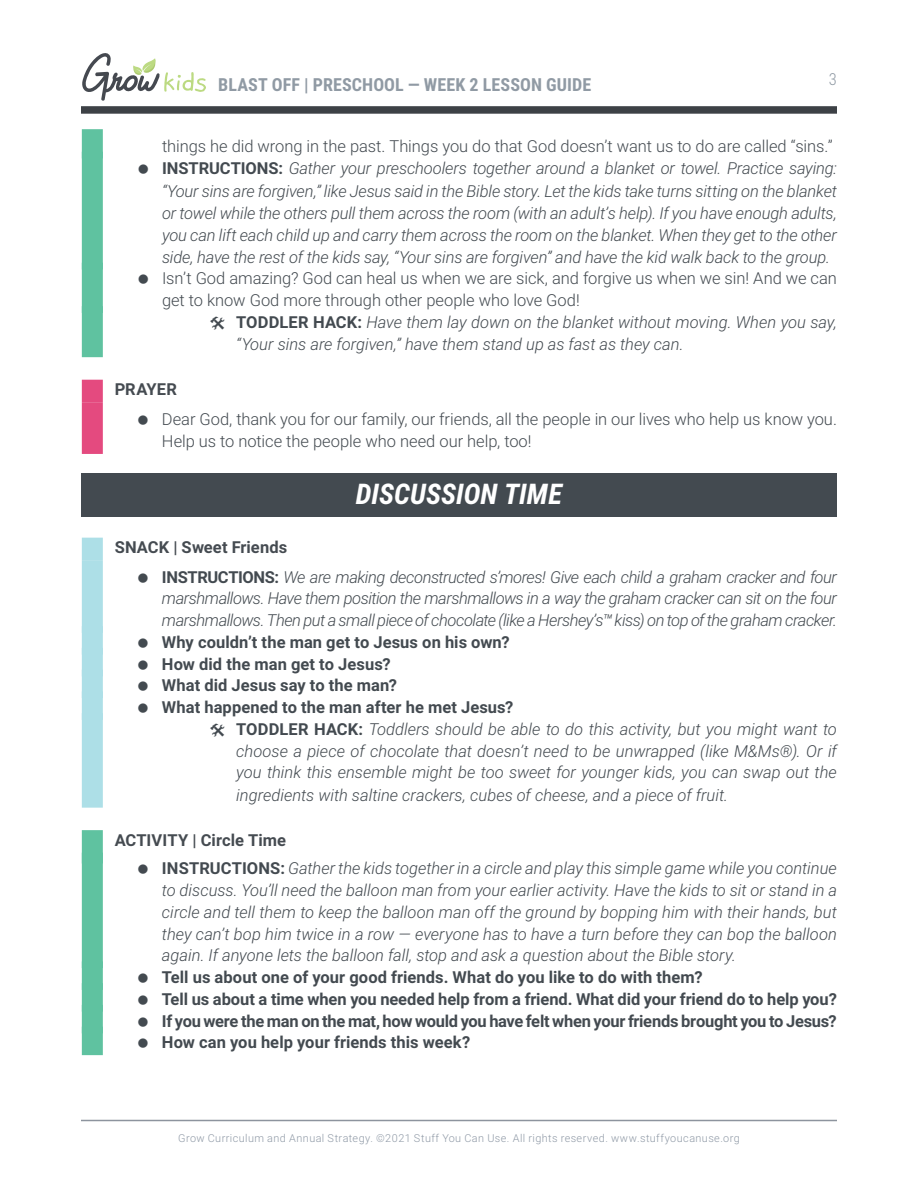
<style>
.page{position:relative;width:918px;height:1188px;background:#fff}
.page>*{position:absolute;margin:0;border:0;box-sizing:border-box;transform-origin:0 0}
.t1{font:italic 700 28.5px "Roboto Condensed";color:#fff}
.t2{font:700 18px "Roboto Condensed";letter-spacing:.005em;color:#909aa4}
.t3{font:italic 300 16.5px/22.2px "Roboto";letter-spacing:-.01em;color:#434a50}
.t4{font:700 16.5px/21.8px "Roboto";color:#434a50}
.t5{font:italic 300 16.5px/29.2px "Roboto";letter-spacing:-.03em;color:#434a50}
.t6{font:300 16.5px/22.5px "Roboto";letter-spacing:-.005em;color:#434a50}
.t7{font:700 16.5px "Roboto";letter-spacing:.015em;color:#454b51}
.t8{font:300 16.5px "Roboto Condensed";color:#909aa4}
.t9{font:300 10.8px "Roboto";letter-spacing:.04em;color:#8f99a6}
.s1{font-style:normal}
.s2{font-weight:700;font-style:normal}
.s3{font-weight:700;font-style:normal;color:#454b51}
</style>
<div class="page">
<div style="left:81px;top:106px;width:756px;height:8px;background:#3d4146"></div>
<svg style="left:82px;top:53px;width:124px;height:48px"></svg>
<hr style="left:81px;top:1120px;width:756px;height:1px;background:#8d949e">
<div style="left:82px;top:129px;width:21px;height:29px;background:#5fc2a0"></div>
<div style="left:82px;top:152px;width:21px;height:117px;background:#5fc2a0"></div>
<div style="left:82px;top:263px;width:21px;height:50px;background:#5fc2a0"></div>
<div style="left:82px;top:306px;width:21px;height:51px;background:#5fc2a0"></div>
<div style="left:82px;top:380px;width:21px;height:22px;background:#e44a7f"></div>
<div style="left:82px;top:402px;width:21px;height:52px;background:#e44a7f"></div>
<div style="left:81px;top:473px;width:756px;height:44px;background:#434a50"></div>
<div style="left:82px;top:538px;width:21px;height:22px;background:#addfe7"></div>
<div style="left:82px;top:560px;width:21px;height:73px;background:#addfe7"></div>
<div style="left:82px;top:626px;width:21px;height:29px;background:#addfe7"></div>
<div style="left:82px;top:648px;width:21px;height:28px;background:#addfe7"></div>
<div style="left:82px;top:670px;width:21px;height:28px;background:#addfe7"></div>
<div style="left:82px;top:691px;width:21px;height:29px;background:#addfe7"></div>
<div style="left:82px;top:713px;width:21px;height:95px;background:#addfe7"></div>
<div style="left:82px;top:830px;width:21px;height:34px;background:#5fc2a0"></div>
<div style="left:82px;top:853px;width:21px;height:115px;background:#5fc2a0"></div>
<div style="left:82px;top:961px;width:21px;height:29px;background:#5fc2a0"></div>
<div style="left:82px;top:983px;width:21px;height:29px;background:#5fc2a0"></div>
<div style="left:82px;top:1005px;width:21px;height:28px;background:#5fc2a0"></div>
<div style="left:82px;top:1027px;width:21px;height:28px;background:#5fc2a0"></div>
<p class="t2" style="left:218px;top:72px;width:374px">BLAST OFF | PRESCHOOL — WEEK 2 LESSON GUIDE</p>
<p class="t8" style="left:829px;top:68px;width:10px">3</p>
<p class="t3" style="left:162px;top:134px;width:677px"><span class="s1">things he did wrong in the past. Things you do that God doesn’t want us to do are called “sins.” </span><span class="s2">INSTRUCTIONS:</span> Gather your preschoolers together around a blanket or towel. Practice saying: “Your sins are forgiven,” like Jesus said in the Bible story. Let the kids take turns sitting on the blanket or towel while the others pull them across the room (with an adult’s help). If you have enough adults, you can lift each child up and carry them across the room on the blanket. When they get to the other side, have the rest of the kids say, “Your sins are forgiven” and have the kid walk back to the group.</p>
<p class="t6" style="left:162px;top:267px;width:676px">Isn’t God amazing? God can heal us when we are sick, and forgive us when we sin! And we can</p>
<p class="t6" style="left:162px;top:288px;width:419px">get to know God more through other people who love God!</p>
<p class="t3" style="left:236px;top:310px;width:602px"><span class="s2">TODDLER HACK:</span> Have them lay down on the blanket without moving. When you say,</p>
<p class="t3" style="left:236px;top:333px;width:449px">“Your sins are forgiven,” have them stand up as fast as they can.</p>
<p class="t7" style="left:115px;top:378px;width:64px">PRAYER</p>
<p class="t6" style="left:162px;top:407px;width:676px">Dear God, thank you for our family, our friends, all the people in our lives who help us know you.<br>Help us to notice the people who need our help, too!</p>
<h1 class="t1" style="left:356px;top:474px;width:208px">DISCUSSION TIME</h1>
<p class="t5" style="left:162px;top:532px;width:677px;text-indent:-47px"><span class="s3">SNACK | Sweet Friends<br></span><span class="s2">INSTRUCTIONS:</span> We are making deconstructed s’mores! Give each child a graham cracker and four</p>
<p class="t5" style="left:162px;top:587px;width:677px;line-height:21.8px">marshmallows. Have them position the marshmallows in a way the graham cracker can sit on the four marshmallows. Then put a small piece of chocolate (like a Hershey’s™ kiss) on top of the graham cracker.</p>
<p class="t4" style="left:162px;top:631px;width:349px">Why couldn’t the man get to Jesus on his own?</p>
<p class="t4" style="left:162px;top:652px;width:230px">How did the man get to Jesus?</p>
<p class="t4" style="left:162px;top:674px;width:237px">What did Jesus say to the man?</p>
<p class="t4" style="left:162px;top:696px;width:353px">What happened to the man after he met Jesus?</p>
<p class="t3" style="left:236px;top:717px;width:602px"><span class="s2">TODDLER HACK:</span> Toddlers should be able to do this activity, but you might want to</p>
<p class="t3" style="left:236px;top:739px;width:602px">choose a piece of chocolate that doesn’t need to be unwrapped (like M&amp;Ms®). Or if</p>
<p class="t3" style="left:236px;top:761px;width:602px">you think this ensemble might be too sweet for younger kids, you can swap out the</p>
<p class="t3" style="left:236px;top:783px;width:493px">ingredients with saltine crackers, cubes of cheese, and a piece of fruit.</p>
<p class="t3" style="left:162px;top:825px;width:676px;line-height:28.5px;text-indent:-47px"><span class="s3">ACTIVITY | Circle Time<br></span><span class="s2">INSTRUCTIONS:</span> Gather the kids together in a circle and play this simple game while you continue</p>
<p class="t3" style="left:162px;top:879px;width:677px;line-height:21.8px;text-align:justify">to discuss. You’ll need the balloon man from your earlier activity. Have the kids to sit or stand in a circle and tell them to keep the balloon man off the ground by bopping him with their hands, but they can’t bop him twice in a row — everyone has to have a turn before they can bop the balloon again. If anyone lets the balloon fall, stop and ask a question about the Bible story.</p>
<p class="t4" style="left:162px;top:966px;width:676px">Tell us about one of your good friends. What do you like to do with them?<br>Tell us about a time when you needed help from a friend. What did your friend do to help you?<br>If you were the man on the mat, how would you have felt when your friends brought you to Jesus?<br>How can you help your friends this week?</p>
<p class="t9" style="left:178px;top:1131px;width:563px">Grow Curriculum and Annual Strategy. ©2021 Stuff You Can Use. All rights reserved. www.stuffyoucanuse.org</p>
</div>
